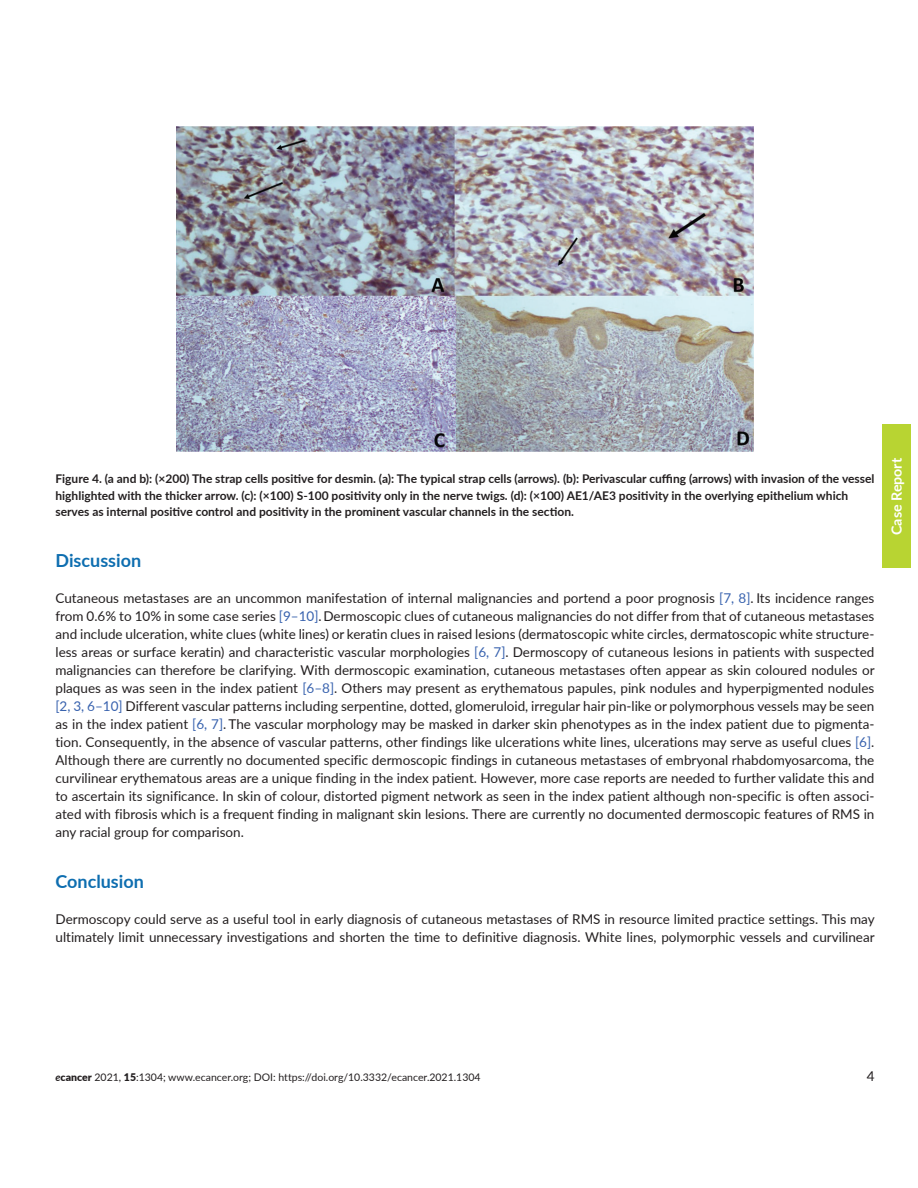
<style>
.page{position:relative;width:918px;height:1188px;background:#fff}
.page>*{position:absolute;margin:0;border:0;box-sizing:border-box;transform-origin:0 0}
.t1{font:700 18px "Lato";color:#0e6eb0}
.t2{font:700 14.25px "Lato";color:#fff}
.t3{font:13.5px/18px "Lato";color:#231f20;text-align:justify}
.t4{font:700 12px/16.5px "Lato";color:#231f20}
.t5{font:10.5px "Lato";color:#231f20}
.s1{color:#3862ae}
.s2{font-weight:700;font-style:italic}
.s3{font-weight:900}
</style>
<div class="page">
<div style="left:882px;top:425px;width:29px;height:143px;background:#b8d432"></div>
<img style="left:177px;top:126px;width:576px;height:325px">
<p class="t4" style="left:56px;top:470px;width:820px">Figure 4. (a and b): (×200) The strap cells positive for desmin. (a): The typical strap cells (arrows). (b): Perivascular cuffing (arrows) with invasion of the vessel highlighted with the thicker arrow. (c): (×100) S-100 positivity only in the nerve twigs. (d): (×100) AE1/AE3 positivity in the overlying epithelium which serves as internal positive control and positivity in the prominent vascular channels in the section.</p>
<h1 class="t1" style="left:56px;top:548px;width:87px">Discussion</h1>
<p class="t3" style="left:55px;top:589px;width:821px">Cutaneous metastases are an uncommon manifestation of internal malignancies and portend a poor prognosis <span class="s1">[7, 8]</span>. Its incidence ranges from 0.6% to 10% in some case series <span class="s1">[9–10]</span>.Dermoscopic clues of cutaneous malignancies do not differ from that of cutaneous metastases and include ulceration, white clues (white lines) or keratin clues in raised lesions (dermatoscopic white circles, dermatoscopic white structure&shy;less areas or surface keratin) and characteristic vascular morphologies <span class="s1">[6, 7]</span>. Dermoscopy of cutaneous lesions in patients with suspected malignancies can therefore be clarifying. With dermoscopic examination, cutaneous metastases often appear as skin coloured nodules or plaques as was seen in the index patient <span class="s1">[6–8]</span>. Others may present as erythematous papules, pink nodules and hyperpigmented nodules <span class="s1">[2, 3, 6–10]</span> Different vascular patterns including serpentine, dotted, glomeruloid, irregular hair pin-like or polymorphous vessels may be seen as in the index patient <span class="s1">[6, 7]</span>. The vascular morphology may be masked in darker skin phenotypes as in the index patient due to pigmenta&shy;tion. Consequently, in the absence of vascular patterns, other findings like ulcerations white lines, ulcerations may serve as useful clues <span class="s1">[6]</span>.<br>Although there are currently no documented specific dermoscopic findings in cutaneous metastases of embryonal rhabdomyosarcoma, the curvilinear erythematous areas are a unique finding in the index patient. However, more case reports are needed to further validate this and to ascertain its significance. In skin of colour, distorted pigment network as seen in the index patient although non-specific is often associ&shy;ated with fibrosis which is a frequent finding in malignant skin lesions. There are currently no documented dermoscopic features of RMS in any racial group for comparison.</p>
<h1 class="t1" style="left:56px;top:869px;width:90px">Conclusion</h1>
<p class="t3" style="left:56px;top:910px;width:821px">Dermoscopy could serve as a useful tool in early diagnosis of cutaneous metastases of RMS in resource limited practice settings. This may ultimately limit unnecessary investigations and shorten the time to definitive diagnosis. White lines, polymorphic vessels and curvilinear</p>
<p class="t2" style="left:886px;top:535px;width:79px;rotate:-90deg">Case Report</p>
<p class="t5" style="left:56px;top:1070px;width:427px"><span class="s2">e</span><span class="s3">cancer</span> 2021, <span class="s3">15</span>:1304; www.ecancer.org; DOI: https://doi.org/10.3332/ecancer.2021.1304</p>
<p class="t3" style="left:867px;top:1067px;width:9px">4</p>
</div>
